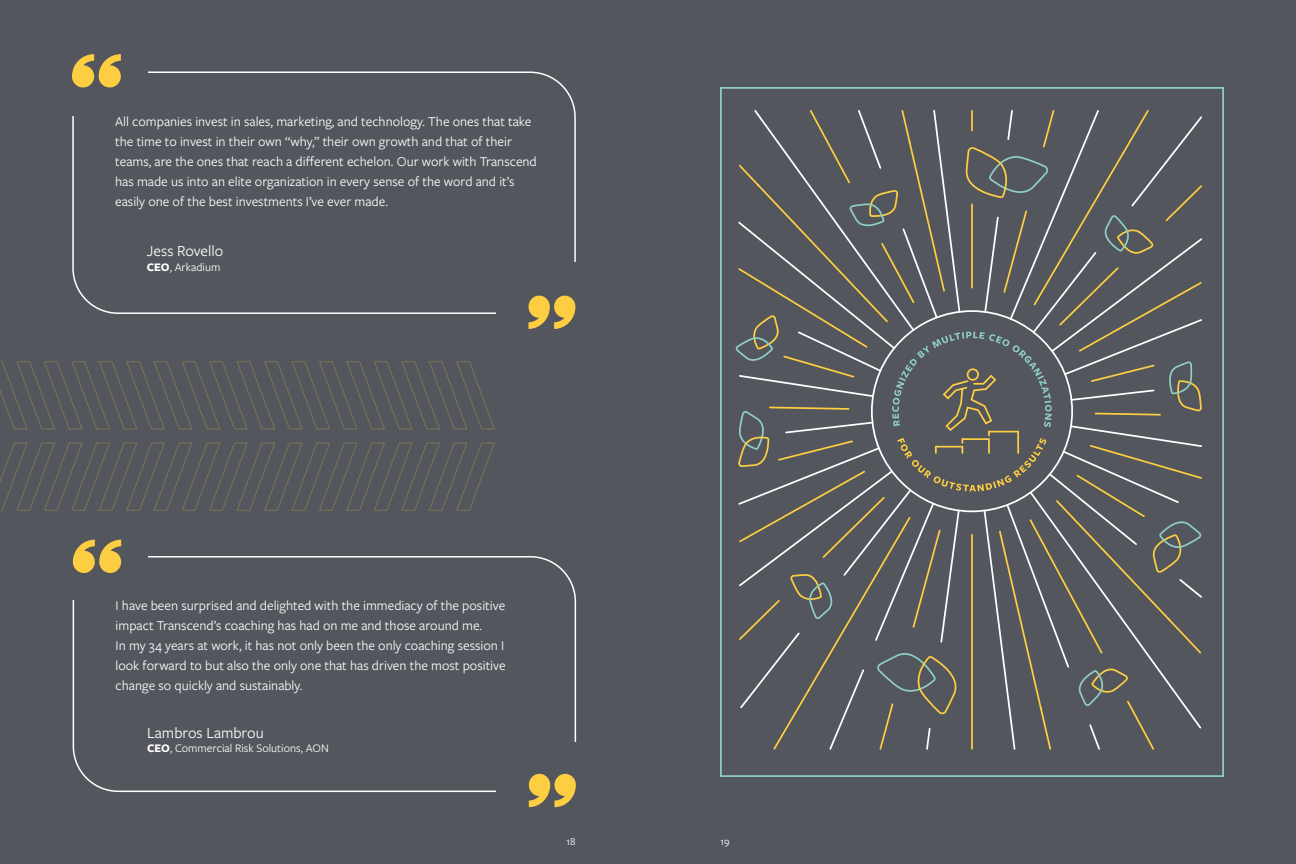
<style>
.page{position:relative;width:1296px;height:864px;background:#53565c}
.page>*{position:absolute;margin:0;border:0;box-sizing:border-box;transform-origin:0 0}
.t1{font:16px "Freight Sans Pro";color:#fff}
.t2{font:14px/20px "Freight Sans Pro";color:#fff}
.t3{font:12px "Freight Sans Pro";color:#fff}
.t4{font:11px "Freight Sans Pro";color:#fff}
.s1{font-weight:700}
</style>
<div class="page">
<div style="left:73px;top:556px;width:503px;height:236px;border:2px solid #fff;border-radius:45px"></div>
<div style="left:72px;top:71px;width:504px;height:243px;border:2px solid #fff;border-radius:45px"></div>
<div style="left:497px;top:262px;width:89px;height:67px;background:#53565c"></div>
<div style="left:497px;top:742px;width:89px;height:67px;background:#53565c"></div>
<svg style="left:529px;top:296px;width:46px;height:33px"></svg>
<svg style="left:529px;top:774px;width:47px;height:33px"></svg>
<svg style="left:0;top:361px;width:495px;height:69px"></svg>
<svg style="left:0;top:442px;width:495px;height:69px"></svg>
<div style="left:63px;top:60px;width:84px;height:56px;background:#53565c"></div>
<div style="left:63px;top:544px;width:84px;height:56px;background:#53565c"></div>
<svg style="left:72px;top:54px;width:49px;height:33px"></svg>
<svg style="left:73px;top:540px;width:48px;height:33px"></svg>
<div style="left:720px;top:87px;width:504px;height:690px;border:2px solid #8ecec3"></div>
<svg style="left:738px;top:110px;width:464px;height:640px"></svg>
<svg style="left:849px;top:189px;width:49px;height:43px"></svg>
<svg style="left:1164px;top:362px;width:38px;height:48px"></svg>
<svg style="left:789px;top:572px;width:50px;height:48px"></svg>
<svg style="left:963px;top:145px;width:192px;height:114px"></svg>
<svg style="left:875px;top:645px;width:40px;height:50px"></svg>
<svg style="left:915px;top:548px;width:268px;height:169px"></svg>
<svg style="left:738px;top:410px;width:464px;height:138px"></svg>
<svg style="left:735px;top:313px;width:47px;height:155px"></svg>
<svg style="left:892px;top:332px;width:160px;height:160px"></svg>
<p class="t2" style="left:115px;top:111px;width:423px">All companies invest in sales, marketing, and technology. The ones that take the time to invest in their own “why,” their own growth and that of their teams, are the ones that reach a different echelon. Our work with Transcend has made us into an elite organization in every sense of the word and it’s easily one of the best investments I’ve ever made.</p>
<p class="t1" style="left:147px;top:240px;width:78px">Jess Rovello</p>
<p class="t3" style="left:147px;top:259px;width:75px"><span class="s1">CEO</span>, Arkadium</p>
<p class="t2" style="left:116px;top:595px;width:392px">I have been surprised and delighted with the immediacy of the positive impact Transcend’s coaching has had on me and those around me.<br>In my 34 years at work, it has not only been the only coaching session I look forward to but also the only one that has driven the most positive change so quickly and sustainably.</p>
<p class="t1" style="left:147px;top:722px;width:118px">Lambros Lambrou</p>
<p class="t3" style="left:147px;top:740px;width:183px"><span class="s1">CEO</span>, Commercial Risk Solutions, AON</p>
<p class="t4" style="left:567px;top:834px;width:10px">18</p>
<p class="t4" style="left:721px;top:834px;width:11px">19</p>
</div>
